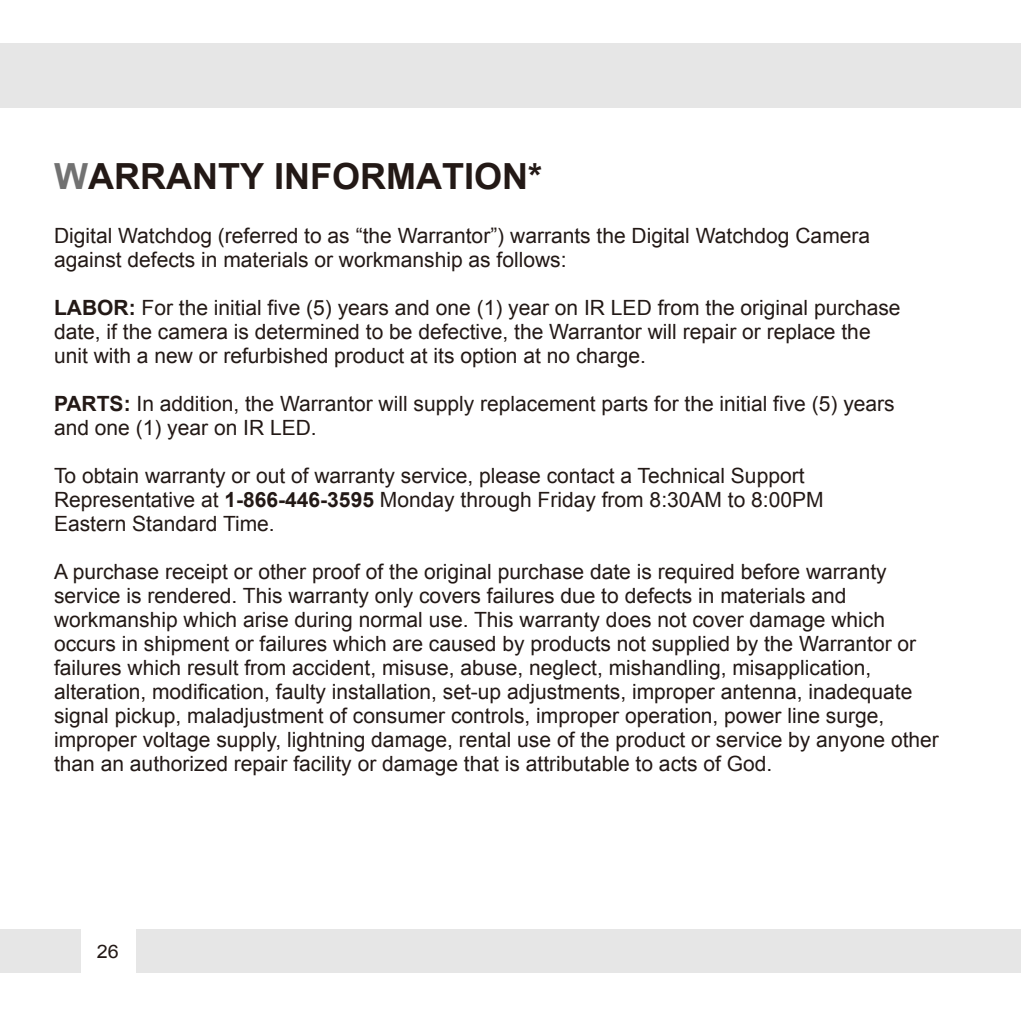
<style>
.page{position:relative;width:1021px;height:1021px;background:#fff}
.page>*{position:absolute;margin:0;border:0;box-sizing:border-box;transform-origin:0 0}
.t1{font:700 36px "Arial";color:#231916}
.t2{font:21px/24px "Arial";color:#231916}
.t3{font:18.6px "Arial";color:#231916;scale:1.07 1}
.s1{color:#727272}
.s2{font-weight:700}
</style>
<div class="page">
<div style="left:0;top:43px;width:1020px;height:65px;background:#e6e6e6"></div>
<div style="left:0;top:929px;width:1020px;height:43px;background:#e6e6e6"></div>
<div style="left:81px;top:929px;width:54px;height:43px;background:#fff"></div>
<h1 class="t1" style="left:54px;top:152px;width:489px"><span class="s1">W</span>ARRANTY INFORMATION*</h1>
<p class="t2" style="left:54px;top:224px;width:817px">Digital Watchdog (referred to as “the Warrantor”) warrants the Digital Watchdog Camera against defects in materials or workmanship as follows:</p>
<p class="t2" style="left:54px;top:296px;width:848px"><span class="s2">LABOR:</span> For the initial five (5) years and one (1) year on IR LED from the original purchase date, if the camera is determined to be defective, the Warrantor will repair or replace the unit with a new or refurbished product at its option at no charge.</p>
<p class="t2" style="left:54px;top:392px;width:842px"><span class="s2">PARTS:</span> In addition, the Warrantor will supply replacement parts for the initial five (5) years and one (1) year on IR LED.</p>
<p class="t2" style="left:54px;top:464px;width:771px">To obtain warranty or out of warranty service, please contact a Technical Support<br>Representative at <span class="s2">1-866-446-3595</span> Monday through Friday from 8:30AM to 8:00PM<br>Eastern Standard Time.</p>
<p class="t2" style="left:54px;top:560px;width:886px">A purchase receipt or other proof of the original purchase date is required before warranty service is rendered. This warranty only covers failures due to defects in materials and workmanship which arise during normal use. This warranty does not cover damage which occurs in shipment or failures which are caused by products not supplied by the Warrantor or failures which result from accident, misuse, abuse, neglect, mishandling, misapplication, alteration, modification, faulty installation, set-up adjustments, improper antenna, inadequate signal pickup, maladjustment of consumer controls, improper operation, power line surge, improper voltage supply, lightning damage, rental use of the product or service by anyone other than an authorized repair facility or damage that is attributable to acts of God.</p>
<p class="t3" style="left:97px;top:938px;width:22px">26</p>
</div>
